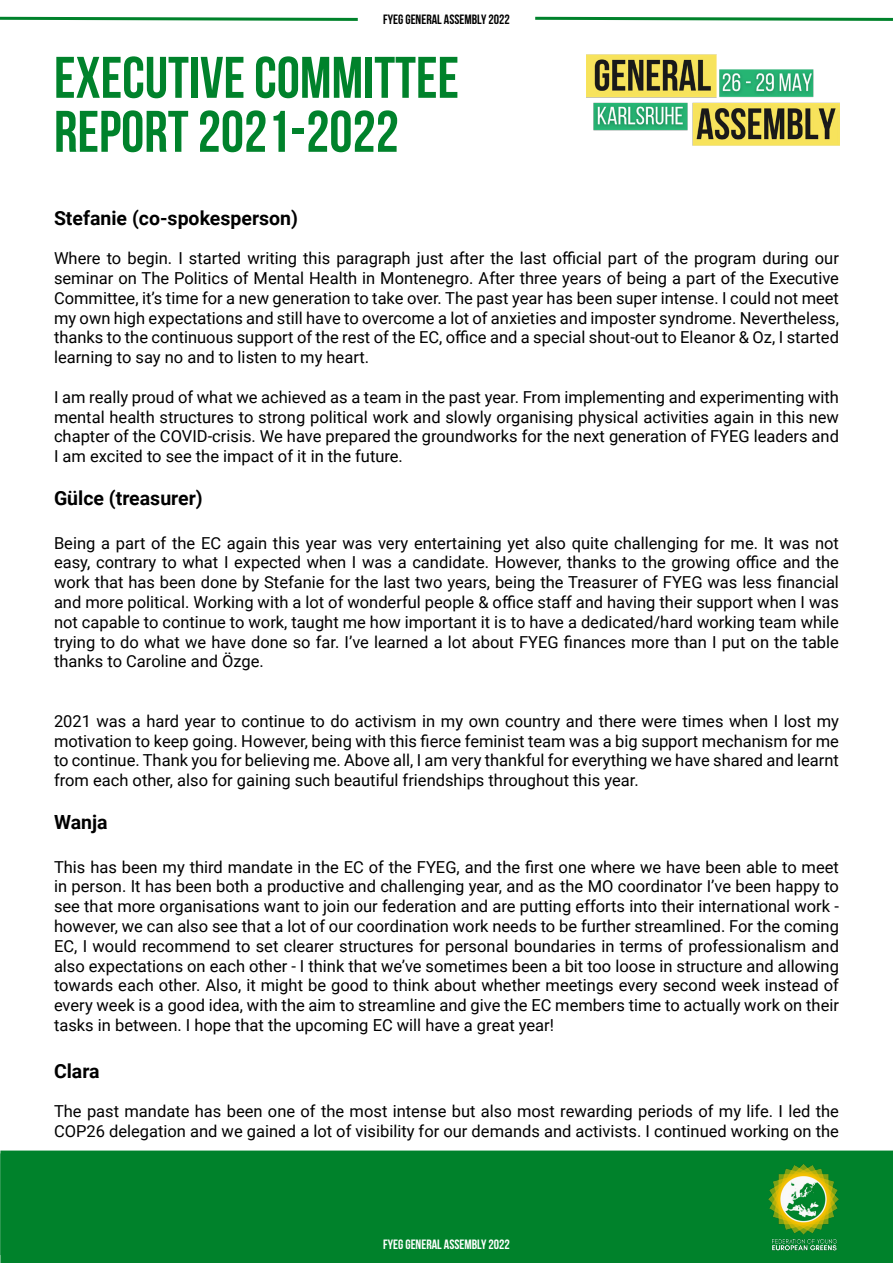
<style>
.page{position:relative;width:893px;height:1263px;background:#fff}
.page>*{position:absolute;margin:0;border:0;box-sizing:border-box;transform-origin:0 0}
.t1{font:700 58.5px/54px "Bebas Neue";color:#00822b}
.t2{font:700 19.5px "Roboto";color:#000}
.t3{font:16.5px/19.8px "Roboto";color:#000;text-align:justify}
.t4{font:700 13.5px "Bebas Neue";color:#fff}
.t5{font:700 13.5px "Bebas Neue";color:#000}
</style>
<div class="page">
<div style="left:0;top:1151px;width:893px;height:112px;background:#00822b"></div>
<img style="left:586px;top:54px;width:253px;height:92px">
<img style="left:758px;top:1162px;width:90px;height:90px">
<svg style="left:0;top:16px;width:358px;height:5px"></svg>
<svg style="left:535px;top:16px;width:358px;height:5px"></svg>
<p class="t5" style="left:383px;top:11px;width:128px">FYEG GENERAL ASSEMBLY 2022</p>
<h1 class="t1" style="left:54px;top:50px;width:406px">EXECUTIVE COMMITTEE<br>REPORT 2021-2022</h1>
<p class="t2" style="left:54px;top:204px;width:245px">Stefanie (co-spokesperson)</p>
<p class="t3" style="left:54px;top:248px;width:786px">Where to begin. I started writing this paragraph just after the last official part of the program during our seminar on The Politics of Mental Health in Montenegro. After three years of being a part of the Executive Committee, it’s time for a new generation to take over. The past year has been super intense. I could not meet my own high expectations and still have to overcome a lot of anxieties and imposter syndrome. Nevertheless, thanks to the continuous support of the rest of the EC, office and a special shout-out to Eleanor &amp; Oz, I started learning to say no and to listen to my heart.</p>
<p class="t3" style="left:54px;top:386px;width:786px">I am really proud of what we achieved as a team in the past year. From implementing and experimenting with mental health structures to strong political work and slowly organising physical activities again in this new chapter of the COVID-crisis. We have prepared the groundworks for the next generation of FYEG leaders and I am excited to see the impact of it in the future.</p>
<p class="t2" style="left:54px;top:485px;width:150px">Gülce (treasurer)</p>
<p class="t3" style="left:54px;top:532px;width:786px">Being a part of the EC again this year was very entertaining yet also quite challenging for me. It was not easy, contrary to what I expected when I was a candidate. However, thanks to the growing office and the work that has been done by Stefanie for the last two years, being the Treasurer of FYEG was less financial and more political. Working with a lot of wonderful people &amp; office staff and having their support when I was not capable to continue to work, taught me how important it is to have a dedicated/hard working team while trying to do what we have done so far. I’ve learned a lot about FYEG finances more than I put on the table thanks to Caroline and Özge.</p>
<p class="t3" style="left:54px;top:710px;width:786px">2021 was a hard year to continue to do activism in my own country and there were times when I lost my motivation to keep going. However, being with this fierce feminist team was a big support mechanism for me to continue. Thank you for believing me. Above all, I am very thankful for everything we have shared and learnt from each other, also for gaining such beautiful friendships throughout this year.</p>
<p class="t2" style="left:54px;top:809px;width:55px">Wanja</p>
<p class="t3" style="left:54px;top:856px;width:786px">This has been my third mandate in the EC of the FYEG, and the first one where we have been able to meet in person. It has been both a productive and challenging year, and as the MO coordinator I’ve been happy to see that more organisations want to join our federation and are putting efforts into their international work - however, we can also see that a lot of our coordination work needs to be further streamlined. For the coming EC, I would recommend to set clearer structures for personal boundaries in terms of professionalism and also expectations on each other - I think that we’ve sometimes been a bit too loose in structure and allowing towards each other. Also, it might be good to think about whether meetings every second week instead of every week is a good idea, with the aim to streamline and give the EC members time to actually work on their tasks in between. I hope that the upcoming EC will have a great year!</p>
<p class="t2" style="left:54px;top:1057px;width:47px">Clara</p>
<p class="t3" style="left:54px;top:1101px;width:786px">The past mandate has been one of the most intense but also most rewarding periods of my life. I led the<br>COP26 delegation and we gained a lot of visibility for our demands and activists. I continued working on the</p>
<p class="t4" style="left:383px;top:1237px;width:128px">FYEG GENERAL ASSEMBLY 2022</p>
</div>
